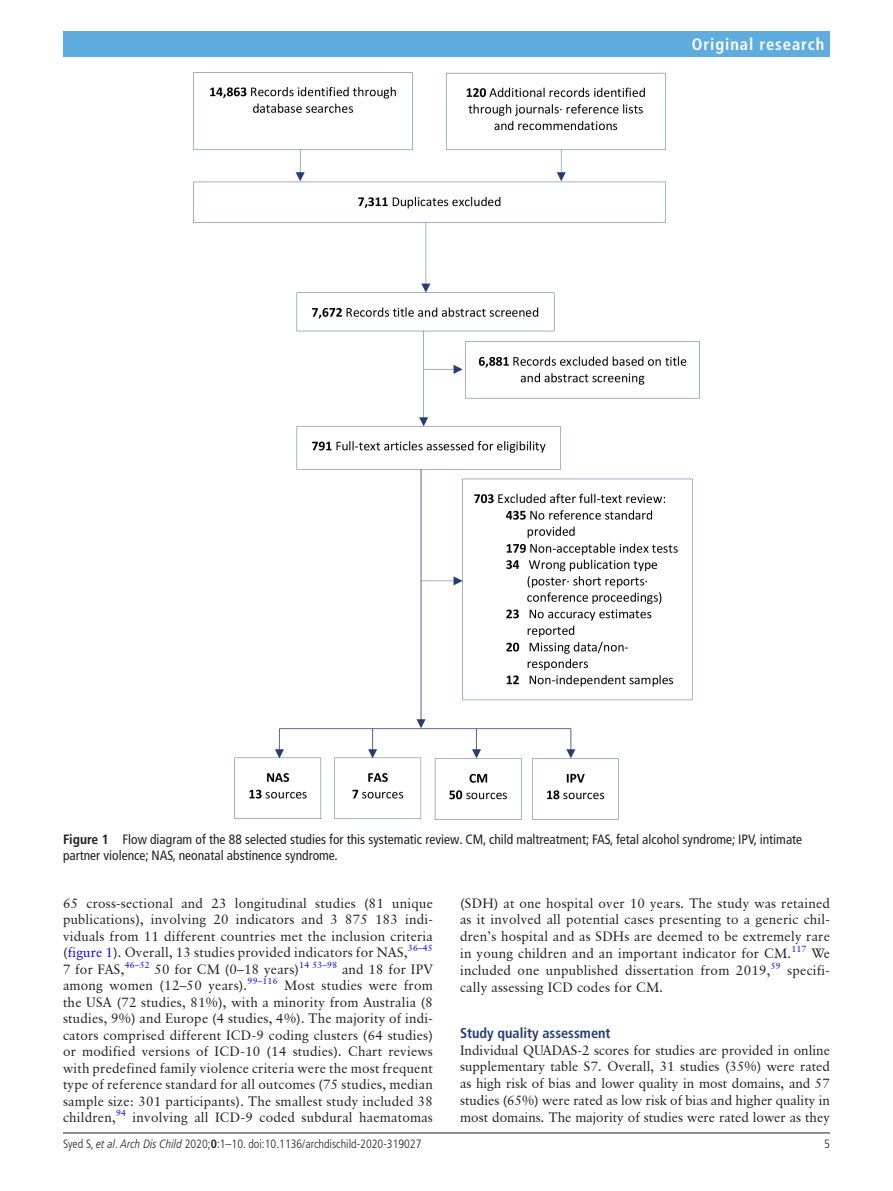
<style>
.page{position:relative;width:893px;height:1191px;background:#fff}
.page>*{position:absolute;margin:0;border:0;box-sizing:border-box;transform-origin:0 0}
.t1{font:700 condensed 16.5px "Frutiger LT Pro";letter-spacing:.055em;color:#fff}
.t2{font:700 condensed 14.25px "Frutiger LT Pro";color:#263c74}
.t3{font:13.5px/16.5px "Classical Garamond BT";letter-spacing:.015em;color:#231f20;text-align:justify}
.t4{font:condensed 13.5px/16.5px "Frutiger LT Pro";color:#231f20}
.t5{font:300 condensed 12px "Frutiger LT Pro";color:#231f20}
.t6{font:9px "Classical Garamond BT";letter-spacing:.015em;color:#00f}
.s1{font-weight:700}
.s2{color:#00f}
.s3{font-style:italic}
</style>
<div class="page">
<hr style="left:63px;top:1132px;width:767px;height:1px;background:#231f20">
<div style="left:63px;top:31px;width:767px;height:25px;background:#5facdf"></div>
<img style="left:193px;top:72px;width:507px;height:747px">
<p class="t1" style="left:692px;top:34px;width:134px">Original research</p>
<p class="t4" style="left:63px;top:831px;width:741px"><span class="s1">Figure 1</span> Flow diagram of the 88 selected studies for this systematic review. CM, child maltreatment; FAS, fetal alcohol syndrome; IPV, intimate partner violence; NAS, neonatal abstinence syndrome.</p>
<p class="t3" style="left:63px;top:894px;width:371px">65 cross-sectional and 23 longitudinal studies (81 unique publications), involving 20 indicators and 3 875 183 indi&shy;viduals from 11 different countries met the inclusion criteria (<span class="s2">figure 1</span>). Overall, 13 studies provided indicators for NAS,<sup>36–45<br></sup>7 for FAS,<sup>46–52</sup> 50 for CM (0–18 years)</p>
<p class="t6" style="left:299px;top:958px;width:40px">14 53–98</p>
<p class="t3" style="left:342px;top:960px;width:92px">and 18 for IPV</p>
<p class="t3" style="left:63px;top:977px;width:216px">among women (12–50 years).<sup>99–116</sup></p>
<p class="t3" style="left:63px;top:977px;width:371px;text-indent:221px">Most studies were from the USA (72 studies, 81%), with a minority from Australia (8 studies, 9%) and Europe (4 studies, 4%). The majority of indi&shy;cators comprised different ICD-9 coding clusters (64 studies) or modified versions of ICD-10 (14 studies). Chart reviews with predefined family violence criteria were the most frequent type of reference standard for all outcomes (75 studies, median sample size: 301 participants). The smallest study included 38 children,<sup>94</sup> involving all ICD-9 coded subdural haematomas</p>
<p class="t3" style="left:460px;top:894px;width:371px">(SDH) at one hospital over 10 years. The study was retained as it involved all potential cases presenting to a generic chil&shy;dren’s hospital and as SDHs are deemed to be extremely rare in young children and an important indicator for CM.</p>
<p class="t6" style="left:791px;top:943px;width:17px">117</p>
<p class="t3" style="left:460px;top:944px;width:371px;text-indent:352px">We included one unpublished dissertation from 2019,<sup>59</sup> specifi&shy;cally assessing ICD codes for CM.</p>
<p class="t2" style="left:460px;top:1024px;width:152px">Study quality assessment</p>
<p class="t3" style="left:460px;top:1041px;width:371px">Individual QUADAS-2 scores for studies are provided in online supplementary table S7. Overall, 31 studies (35%) were rated as high risk of bias and lower quality in most domains, and 57 studies (65%) were rated as low risk of bias and higher quality in most domains. The majority of studies were rated lower as they</p>
<p class="t5" style="left:63px;top:1136px;width:360px">Syed S, <span class="s3">et al</span>. <span class="s3">Arch Dis Child</span> 2020;<span class="s1">0</span>:1–10. doi:10.1136/archdischild-2020-319027</p>
<p class="t5" style="left:824px;top:1136px;width:7px">5</p>
</div>
